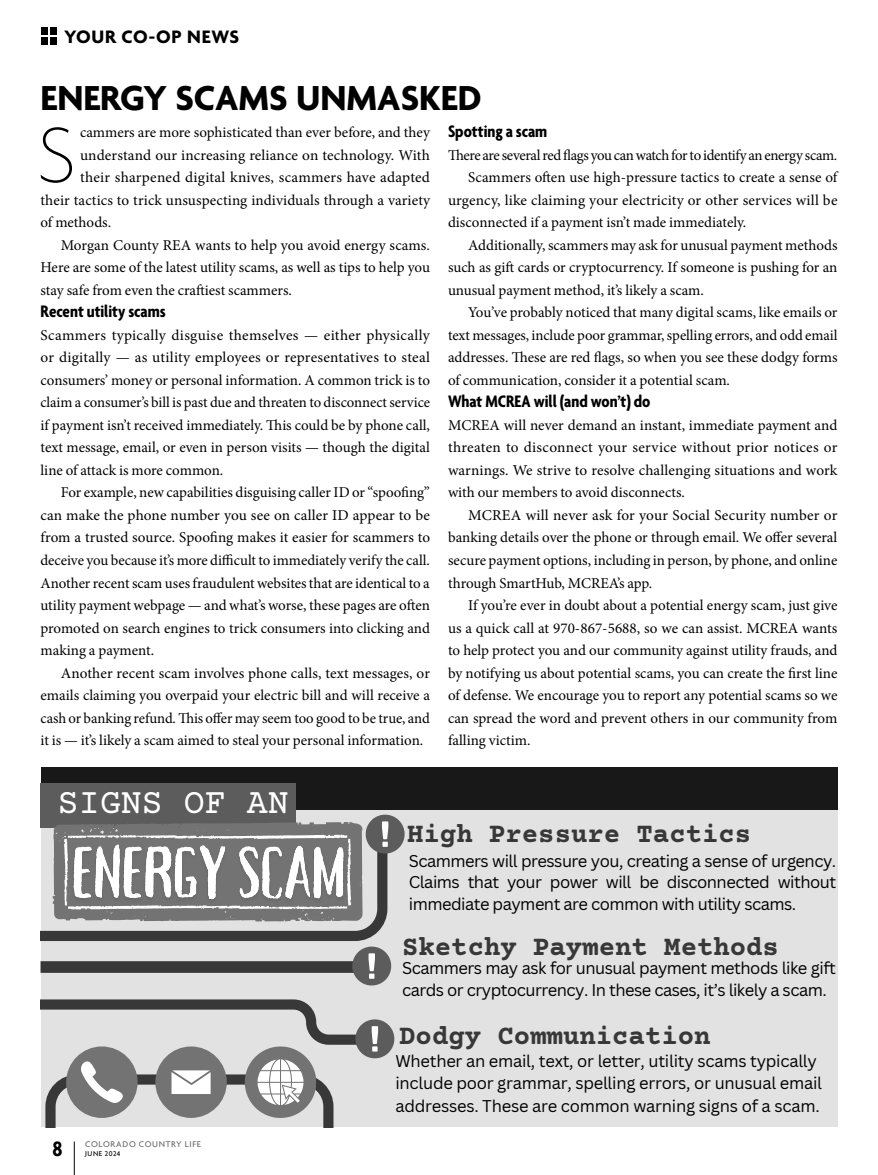
<style>
.page{position:relative;width:878px;height:1175px;background:#fff}
.page>*{position:absolute;margin:0;border:0;box-sizing:border-box;transform-origin:0 0}
.t1{font:100 85.5px "Agenda";color:#000}
.t2{font:700 37.5px "Agenda";color:#000}
.t3{font:34.95px "Courier Prime";color:#fff}
.t4{font:700 27.3px "Courier Prime";color:#383838}
.t5{font:700 condensed 22.5px "Agenda";color:#000}
.t6{font:700 19.5px "Agenda";letter-spacing:.03em;color:#000}
.t7{font:700 condensed 18px "Agenda";color:#000}
.t8{font:16.5px/22.6px "Canva Sans";letter-spacing:-.03em;color:#000}
.t9{font:15px/22.5px "Minion Pro";color:#000;text-align:justify}
.t10{font:15px "Minion Pro";letter-spacing:-.025em;color:#000}
.t11{font:500 9px "Agenda";letter-spacing:.075em;color:#6d6d6d}
.t12{font:500 7.5px "Agenda";letter-spacing:.07em;color:#000}
</style>
<div class="page">
<div style="left:40px;top:767px;width:797px;height:360px;background:#e2e2e2"></div>
<div style="left:40px;top:767px;width:797px;height:42px;background:#181818"></div>
<div style="left:40px;top:783px;width:256px;height:45px;background:#5c5c5c"></div>
<svg style="left:40px;top:994px;width:354px;height:133px"></svg>
<svg style="left:40px;top:946px;width:351px;height:39px"></svg>
<svg style="left:40px;top:828px;width:345px;height:118px"></svg>
<svg style="left:53px;top:814px;width:351px;height:107px"></svg>
<hr style="left:74px;top:1141px;width:1px;height:33px;background:#000">
<div style="left:50px;top:37px;width:7px;height:7px;background:#000"></div>
<div style="left:50px;top:28px;width:7px;height:7px;background:#000"></div>
<div style="left:41px;top:37px;width:7px;height:7px;background:#000"></div>
<div style="left:41px;top:28px;width:7px;height:7px;background:#000"></div>
<h3 class="t6" style="left:64px;top:26px;width:176px">YOUR CO-OP NEWS</h3>
<h2 class="t2" style="left:40px;top:77px;width:442px">ENERGY SCAMS UNMASKED</h2>
<h1 class="t1" style="left:36px;top:109px;width:41px">S</h1>
<p class="t9" style="left:80px;top:121px;width:351px">cammers are more sophisticated than ever before, and they</p>
<p class="t7" style="left:448px;top:122px;width:101px">Spotting a scam</p>
<p class="t10" style="left:448px;top:145px;width:391px">There are several red flags you can watch for to identify an energy scam.</p>
<p class="t9" style="left:468px;top:166px;width:370px">Scammers often use high-pressure tactics to create a sense of</p>
<p class="t9" style="left:448px;top:189px;width:391px">urgency, like claiming your electricity or other services will be</p>
<p class="t9" style="left:448px;top:211px;width:300px">disconnected if a payment isn’t made immediately.</p>
<p class="t9" style="left:468px;top:234px;width:371px">Additionally, scammers may ask for unusual payment methods</p>
<p class="t9" style="left:448px;top:256px;width:391px">such as gift cards or cryptocurrency. If someone is pushing for an</p>
<p class="t9" style="left:448px;top:279px;width:257px">unusual payment method, it’s likely a scam.</p>
<p class="t9" style="left:468px;top:301px;width:371px">You’ve probably noticed that many digital scams, like emails or</p>
<p class="t9" style="left:448px;top:324px;width:391px">text messages, include poor grammar, spelling errors, and odd email</p>
<p class="t9" style="left:448px;top:346px;width:391px">addresses. These are red flags, so when you see these dodgy forms</p>
<p class="t9" style="left:448px;top:369px;width:283px">of communication, consider it a potential scam.</p>
<p class="t7" style="left:448px;top:392px;width:204px">What MCREA will (and won’t) do</p>
<p class="t9" style="left:448px;top:414px;width:391px">MCREA will never demand an instant, immediate payment and threaten to disconnect your service without prior notices or warnings. We strive to resolve challenging situations and work with our members to avoid disconnects.</p>
<p class="t9" style="left:448px;top:504px;width:391px;text-indent:20px">MCREA will never ask for your Social Security number or banking details over the phone or through email. We offer several secure payment options, including in person, by phone, and online through SmartHub, MCREA’s app.</p>
<p class="t9" style="left:448px;top:594px;width:391px;text-indent:20px">If you’re ever in doubt about a potential energy scam, just give us a quick call at 970-867-5688, so we can assist. MCREA wants to help protect you and our community against utility frauds, and by notifying us about potential scams, you can create the first line of defense. We encourage you to report any potential scams so we can spread the word and prevent others in our community from falling victim.</p>
<p class="t9" style="left:80px;top:144px;width:351px">understand our increasing reliance on technology. With</p>
<p class="t9" style="left:80px;top:166px;width:351px">their sharpened digital knives, scammers have adapted</p>
<p class="t9" style="left:40px;top:189px;width:391px">their tactics to trick unsuspecting individuals through a variety</p>
<p class="t9" style="left:40px;top:211px;width:72px">of methods.</p>
<p class="t9" style="left:61px;top:234px;width:370px">Morgan County REA wants to help you avoid energy scams.</p>
<p class="t9" style="left:40px;top:256px;width:391px">Here are some of the latest utility scams, as well as tips to help you</p>
<p class="t9" style="left:40px;top:279px;width:253px">stay safe from even the craftiest scammers.</p>
<p class="t7" style="left:40px;top:302px;width:127px">Recent utility scams</p>
<p class="t9" style="left:40px;top:324px;width:391px">Scammers typically disguise themselves — either physically or digitally — as utility employees or representatives to steal consumers’ money or personal information. A common trick is to claim a consumer’s bill is past due and threaten to disconnect service if payment isn’t received immediately. This could be by phone call, text message, email, or even in person visits — though the digital line of attack is more common.</p>
<p class="t9" style="left:40px;top:481px;width:391px;text-indent:20px">For example, new capabilities disguising caller ID or “spoofing” can make the phone number you see on caller ID appear to be from a trusted source. Spoofing makes it easier for scammers to deceive you because it’s more difficult to immediately verify the call.<br>Another recent scam uses fraudulent websites that are identical to a utility payment webpage — and what’s worse, these pages are often promoted on search engines to trick consumers into clicking and making a payment.</p>
<p class="t9" style="left:40px;top:661px;width:391px;text-indent:20px">Another recent scam involves phone calls, text messages, or emails claiming you overpaid your electric bill and will receive a cash or banking refund. This offer may seem too good to be true, and it is — it’s likely a scam aimed to steal your personal information.</p>
<h3 class="t3" style="left:58px;top:782px;width:232px">SIGNS OF AN</h3>
<h3 class="t5" style="left:52px;top:1136px;width:12px">8</h3>
<p class="t11" style="left:85px;top:1139px;width:117px">COLORADO COUNTRY LIFE</p>
<p class="t12" style="left:85px;top:1149px;width:37px">JUNE 2024</p>
<h3 class="t4" style="left:407px;top:817px;width:345px">High Pressure Tactics</h3>
<p class="t8" style="left:409px;top:850px;width:429px;line-height:21.5px;text-align:justify">Scammers will pressure you, creating a sense of urgency.<br>Claims that your power will be disconnected without immediate payment are common with utility scams.</p>
<h3 class="t4" style="left:402px;top:930px;width:378px">Sketchy Payment Methods</h3>
<p class="t8" style="left:402px;top:956px;width:435px">Scammers may ask for unusual payment methods like gift cards or cryptocurrency. In these cases, it’s likely a scam.</p>
<h3 class="t4" style="left:399px;top:1019px;width:313px">Dodgy Communication</h3>
<p class="t8" style="left:395px;top:1049px;width:428px">Whether an email, text, or letter, utility scams typically include poor grammar, spelling errors, or unusual email addresses. These are common warning signs of a scam.</p>
</div>
